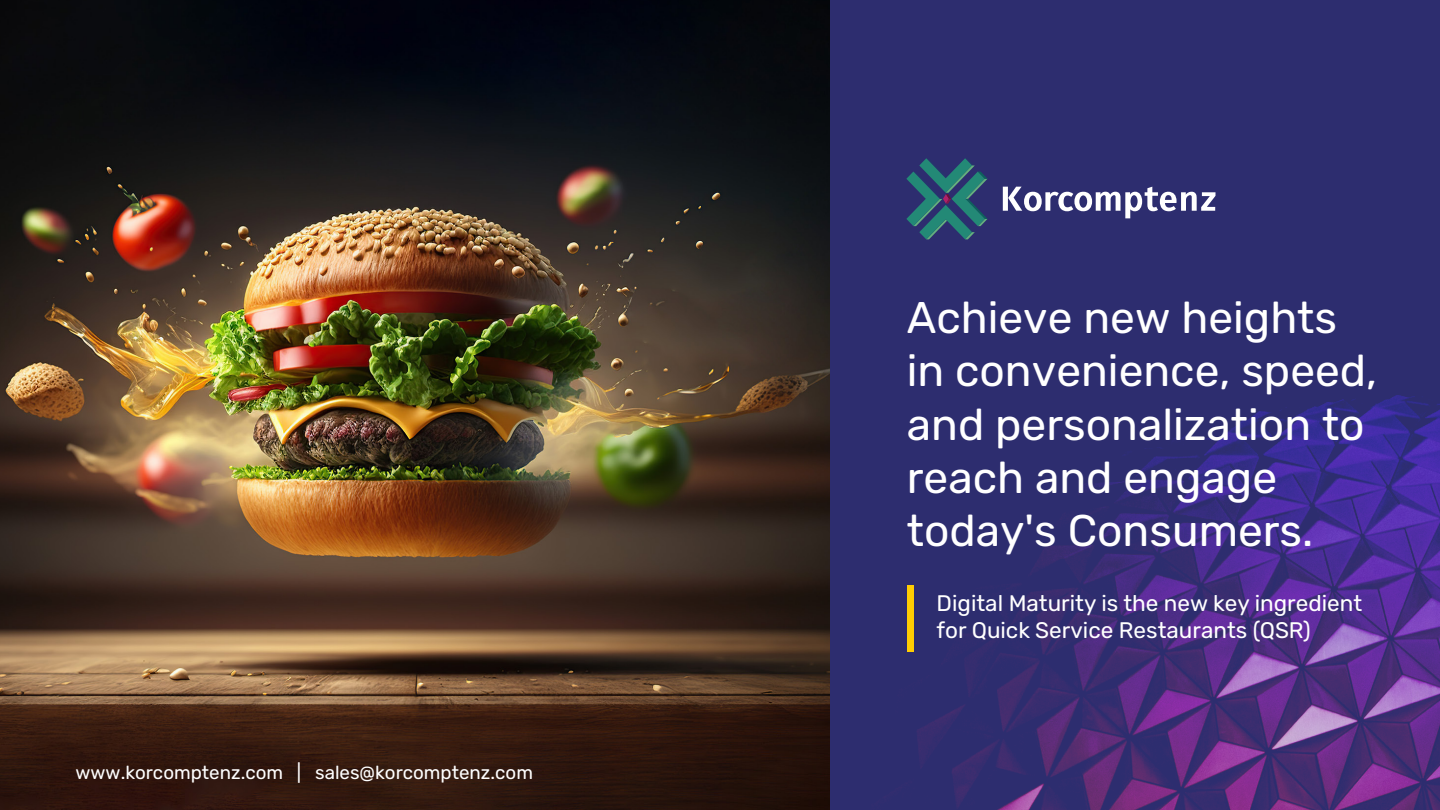
<style>
.page{position:relative;width:1440px;height:810px;background:#fff}
.page>*{position:absolute;margin:0;border:0;box-sizing:border-box;transform-origin:0 0}
.t1{font:300 44.25px/53.1px "Rubik";color:#fff}
.t2{font:300 22.5px/27px "Rubik";color:#fff}
.t3{font:300 18.75px "Rubik";color:#fff}
</style>
<div class="page">
<img style="left:0;top:0;width:830px;height:810px">
<img style="left:830px;top:0;width:610px;height:810px">
<div style="left:907px;top:585px;width:7px;height:67px;background:#ffcd03"></div>
<svg style="left:906px;top:158px;width:82px;height:81px;background:#2b5771"></svg>
<svg style="left:1003px;top:187px;width:213px;height:31px"></svg>
<p class="t3" style="left:76px;top:762px;width:459px">www.korcomptenz.com | sales@korcomptenz.com</p>
<p class="t1" style="left:907px;top:293px;width:472px">Achieve new heights in convenience, speed, and personalization to reach and engage today's Consumers.</p>
<p class="t2" style="left:937px;top:590px;width:427px">Digital Maturity is the new key ingredient for Quick Service Restaurants (QSR)</p>
</div>
